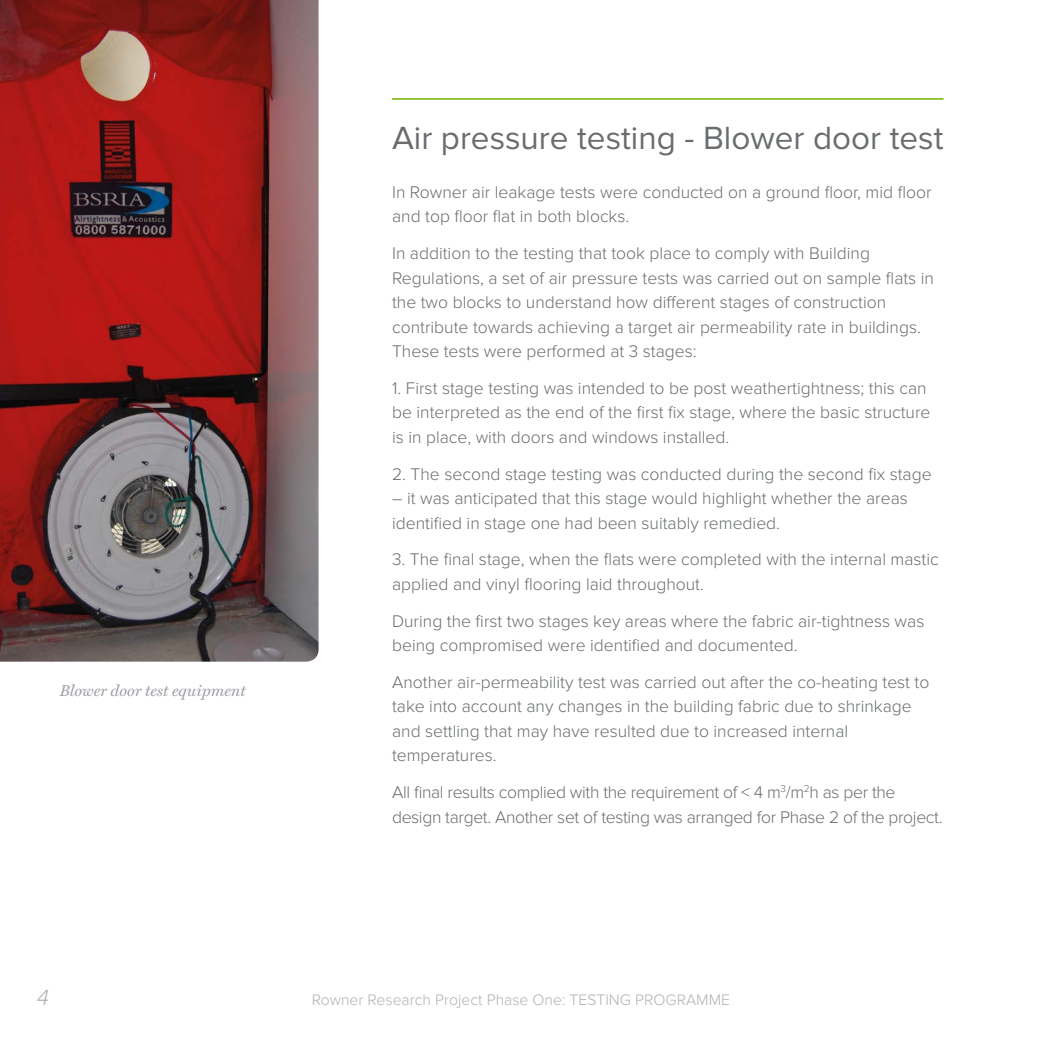
<style>
.page{position:relative;width:1042px;height:1042px;background:#fff}
.page>*{position:absolute;margin:0;border:0;box-sizing:border-box;transform-origin:0 0}
.t1{font:33.25px "Proxima Nova";color:#696d6f}
.t2{font:italic 300 22.75px "Proxima Nova";color:#afb1b3}
.t3{font:300 17.5px/24.5px "Proxima Nova";color:#696d6f}
.t4{font:300 17.5px/24.5px "Proxima Nova";letter-spacing:-.02em;color:#696d6f}
.t5{font:300 15.75px "Proxima Nova";color:#afb1b3}
.t6{font:italic 15.75px "Miller Text";color:#9c9fa4}
</style>
<div class="page">
<hr style="left:392px;top:98px;width:551px;height:2px;background:#89bd24">
<img style="left:0;top:0;width:318px;height:662px">
<p class="t6" style="left:60px;top:681px;width:187px">Blower door test equipment</p>
<h1 class="t1" style="left:392px;top:123px;width:553px">Air pressure testing - Blower door test</h1>
<p class="t3" style="left:392px;top:180px;width:541px">In Rowner air leakage tests were conducted on a ground floor, mid floor and top floor flat in both blocks.</p>
<p class="t3" style="left:392px;top:242px;width:543px">In addition to the testing that took place to comply with Building Regulations, a set of air pressure tests was carried out on sample flats in the two blocks to understand how different stages of construction contribute towards achieving a target air permeability rate in buildings.<br>These tests were performed at 3 stages:</p>
<p class="t3" style="left:392px;top:376px;width:540px">1. First stage testing was intended to be post weathertightness; this can be interpreted as the end of the first fix stage, where the basic structure is in place, with doors and windows installed.</p>
<p class="t3" style="left:392px;top:462px;width:541px">2. The second stage testing was conducted during the second fix stage</p>
<p class="t3" style="left:392px;top:487px;width:517px">– it was anticipated that this stage would highlight whether the areas identified in stage one had been suitably remedied.</p>
<p class="t3" style="left:392px;top:548px;width:548px">3. The final stage, when the flats were completed with the internal mastic applied and vinyl flooring laid throughout.</p>
<p class="t3" style="left:392px;top:609px;width:534px">During the first two stages key areas where the fabric air-tightness was being compromised were identified and documented.</p>
<p class="t3" style="left:392px;top:670px;width:539px">Another air-permeability test was carried out after the co-heating test to take into account any changes in the building fabric due to shrinkage and settling that may have resulted due to increased internal temperatures.</p>
<p class="t4" style="left:392px;top:781px;width:552px">All final results complied with the requirement of &lt; 4 m<sup>3</sup>/m<sup>2</sup>h as per the design target. Another set of testing was arranged for Phase 2 of the project.</p>
<h2 class="t2" style="left:37px;top:987px;width:14px">4</h2>
<p class="t5" style="left:312px;top:992px;width:420px">Rowner Research Project Phase One: TESTING PROGRAMME</p>
</div>
